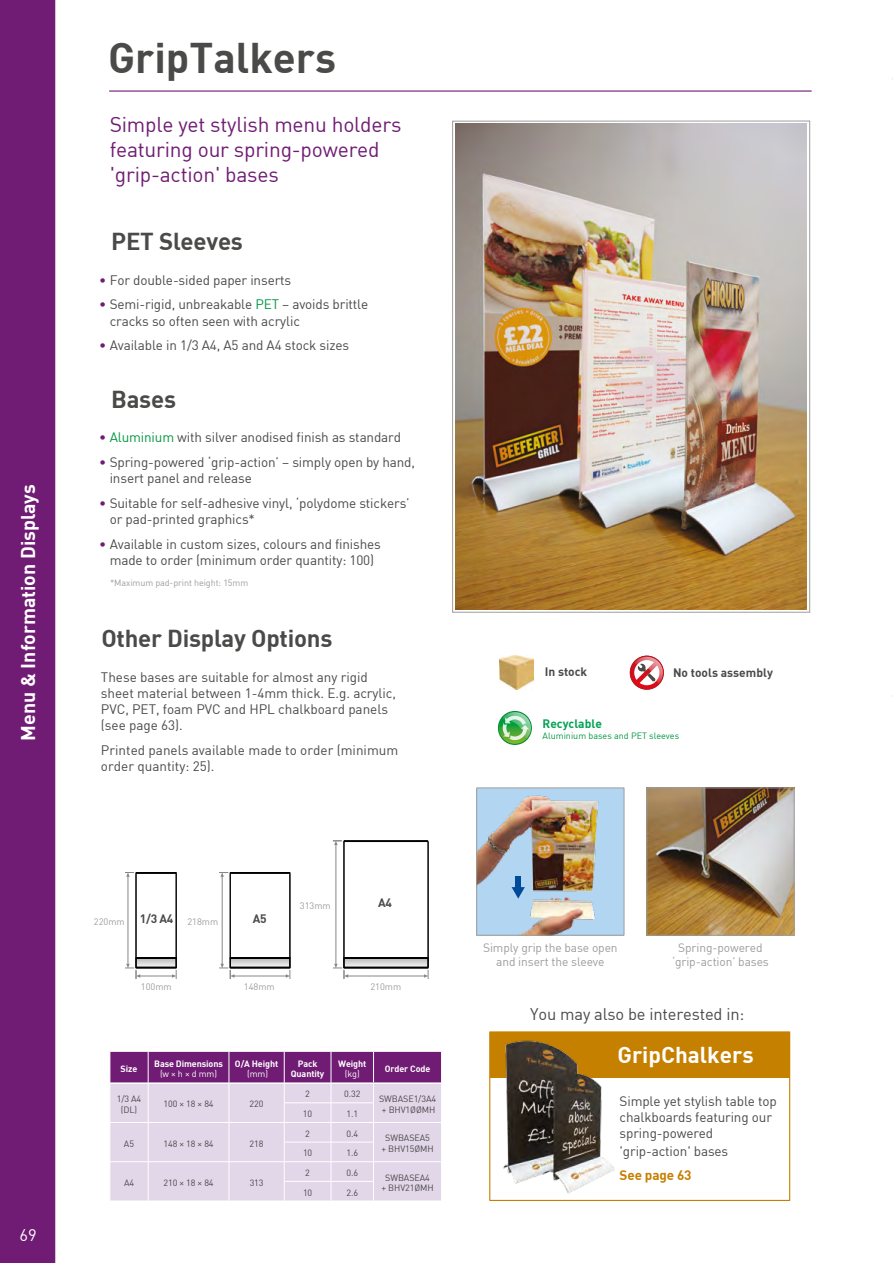
<style>
.page{position:relative;width:893px;height:1263px;background:#fff}
.page>*{position:absolute;margin:0;border:0;box-sizing:border-box;transform-origin:0 0}
.t1{font:42px "DIN Bold";color:#4a4a49}
.t2{font:24px "DIN Bold";letter-spacing:-.01em;color:#4a4a49}
.t3{font:22.5px "DIN Bold";color:#fff}
.t4{font:21px/25.2px "DIN";letter-spacing:-.01em;color:#701c74}
.t5{font:19.5px "DIN Bold";color:#fff}
.t6{font:16.5px "DIN";letter-spacing:-.01em;color:#4a4a49}
.t7{font:16.5px "DIN";color:#fff}
.t8{font:13.5px/16.2px "DIN";letter-spacing:-.01em;color:#4a4a49}
.t9{font:13.5px "DIN Bold";letter-spacing:-.01em;color:#c68000}
.t10{font:12px/13.5px "DIN";letter-spacing:-.01em;color:#9d9d9c;text-align:center}
.t11{font:12px "DIN Bold";color:#4a4a49}
.t12{font:12px "DIN Bold";color:#00a254}
.t13{font:9.3px "DIN";color:#9d9d9c}
.t14{font:9px/10.5px "DIN";letter-spacing:-.01em;color:#4a4a49;text-align:center}
.t15{font:9px/10.5px "DIN Bold";letter-spacing:-.01em;color:#fff;text-align:center}
.t16{font:9px "DIN";letter-spacing:-.01em;color:#9d9d9c}
.t17{font:9px "DIN";color:#009641}
.t18{font:9px "DIN";color:#fff}
.s1{color:#701c74}
.s2{color:#009641}
</style>
<div class="page">
<hr style="left:110px;top:90px;width:701px;height:2px;background:#701c74">
<img style="left:455px;top:124px;width:352px;height:485px">
<img style="left:478px;top:789px;width:144px;height:144px">
<div style="left:476px;top:787px;width:148px;height:148px;border:1px solid #9d9d9c"></div>
<img style="left:648px;top:789px;width:144px;height:144px">
<div style="left:646px;top:787px;width:148px;height:148px;border:1px solid #9d9d9c"></div>
<svg style="left:234px;top:960px;width:52px;height:6px"></svg>
<hr style="left:230px;top:873px;width:1px;height:84px;background:#000">
<hr style="left:230px;top:873px;width:60px;height:1px;background:#000">
<hr style="left:290px;top:873px;width:1px;height:84px;background:#000">
<hr style="left:230px;top:872px;width:60px;height:1px;background:#000">
<hr style="left:230px;top:958px;width:60px;height:1px;background:#000">
<hr style="left:230px;top:967px;width:60px;height:1px;background:#000">
<hr style="left:230px;top:957px;width:60px;height:1px;background:#000">
<hr style="left:230px;top:968px;width:60px;height:1px;background:#000">
<svg style="left:348px;top:960px;width:76px;height:6px"></svg>
<hr style="left:344px;top:841px;width:1px;height:116px;background:#000">
<hr style="left:344px;top:841px;width:84px;height:1px;background:#000">
<hr style="left:428px;top:841px;width:1px;height:116px;background:#000">
<hr style="left:344px;top:840px;width:84px;height:1px;background:#000">
<hr style="left:344px;top:958px;width:84px;height:1px;background:#000">
<hr style="left:344px;top:967px;width:84px;height:1px;background:#000">
<hr style="left:344px;top:957px;width:84px;height:1px;background:#000">
<hr style="left:344px;top:968px;width:84px;height:1px;background:#000">
<svg style="left:140px;top:960px;width:32px;height:6px"></svg>
<hr style="left:136px;top:873px;width:1px;height:84px;background:#000">
<hr style="left:136px;top:873px;width:40px;height:1px;background:#000">
<hr style="left:176px;top:873px;width:1px;height:84px;background:#000">
<hr style="left:136px;top:872px;width:40px;height:1px;background:#000">
<hr style="left:136px;top:958px;width:40px;height:1px;background:#000">
<hr style="left:136px;top:967px;width:40px;height:1px;background:#000">
<hr style="left:136px;top:957px;width:40px;height:1px;background:#000">
<hr style="left:136px;top:968px;width:40px;height:1px;background:#000">
<svg style="left:172px;top:957px;width:5px;height:22px"></svg>
<hr style="left:139px;top:976px;width:34px;height:1px;background:#878787">
<svg style="left:286px;top:957px;width:5px;height:22px"></svg>
<hr style="left:233px;top:976px;width:54px;height:1px;background:#878787">
<svg style="left:424px;top:958px;width:5px;height:21px"></svg>
<hr style="left:347px;top:976px;width:78px;height:1px;background:#878787">
<svg style="left:125px;top:957px;width:15px;height:22px"></svg>
<svg style="left:125px;top:872px;width:12px;height:5px"></svg>
<hr style="left:128px;top:875px;width:1px;height:90px;background:#878787">
<svg style="left:219px;top:957px;width:15px;height:22px"></svg>
<svg style="left:219px;top:872px;width:12px;height:5px"></svg>
<hr style="left:222px;top:875px;width:1px;height:90px;background:#878787">
<svg style="left:333px;top:957px;width:15px;height:22px"></svg>
<svg style="left:333px;top:840px;width:12px;height:5px"></svg>
<hr style="left:336px;top:844px;width:1px;height:121px;background:#878787">
<div style="left:516px;top:876px;width:5px;height:13px;background:#004a9a"></div>
<svg style="left:512px;top:887px;width:13px;height:11px"></svg>
<div style="left:490px;top:1032px;width:300px;height:45px;background:#c68000"></div>
<div style="left:489px;top:1031px;width:301px;height:170px;border:1px solid #c68000"></div>
<img style="left:496px;top:1040px;width:121px;height:154px">
<svg style="left:110px;top:1051px;width:332px;height:150px;background:#ccb2d2"></svg>
<img style="left:500px;top:655px;width:34px;height:35px">
<svg style="left:630px;top:656px;width:34px;height:34px"></svg>
<svg style="left:498px;top:711px;width:34px;height:34px"></svg>
<div style="left:0;top:0;width:56px;height:1263px;background:#701c74"></div>
<h3 class="t5" style="left:15px;top:740px;width:258px;rotate:-90deg">Menu &amp; Information Displays</h3>
<p class="t7" style="left:20px;top:1225px;width:19px">69</p>
<h1 class="t1" style="left:108px;top:31px;width:230px">GripTalkers</h1>
<h3 class="t4" style="left:110px;top:111px;width:293px">Simple yet stylish menu holders featuring our spring-powered 'grip-action' bases</h3>
<h2 class="t2" style="left:111px;top:225px;width:133px">PET Sleeves</h2>
<p class="t8" style="left:99px;top:271px;width:194px"><span class="s1">•</span> For double-sided paper inserts</p>
<p class="t8" style="left:110px;top:296px;width:260px;text-indent:-11px"><span class="s1">•</span> Semi-rigid, unbreakable <span class="s2">PET</span> – avoids brittle cracks so often seen with acrylic</p>
<p class="t8" style="left:99px;top:337px;width:252px"><span class="s1">•</span> Available in 1/3 A4, A5 and A4 stock sizes</p>
<h2 class="t2" style="left:111px;top:383px;width:66px">Bases</h2>
<p class="t8" style="left:99px;top:429px;width:304px"><span class="s1">•</span> <span class="s2">Aluminium</span> with silver anodised finish as standard</p>
<p class="t8" style="left:110px;top:454px;width:307px;text-indent:-11px"><span class="s1">•</span> Spring-powered ‘grip-action’ – simply open by hand, insert panel and release</p>
<p class="t8" style="left:110px;top:495px;width:302px;text-indent:-11px"><span class="s1">•</span> Suitable for self-adhesive vinyl, ‘polydome stickers’ or pad-printed graphics*</p>
<p class="t8" style="left:99px;top:536px;width:283px;text-align:center"><span class="s1">•</span> Available in custom sizes, colours and finishes made to order (minimum order quantity: 100)</p>
<p class="t16" style="left:110px;top:577px;width:140px">*Maximum pad-print height: 15mm</p>
<h2 class="t2" style="left:101px;top:622px;width:233px">Other Display Options</h2>
<p class="t8" style="left:101px;top:668px;width:297px">These bases are suitable for almost any rigid sheet material between 1-4mm thick. E.g. acrylic, PVC, PET, foam PVC and HPL chalkboard panels (see page 63).</p>
<p class="t8" style="left:101px;top:742px;width:299px">Printed panels available made to order (minimum order quantity: 25).</p>
<p class="t11" style="left:545px;top:664px;width:44px">In stock</p>
<p class="t11" style="left:673px;top:665px;width:101px">No tools assembly</p>
<p class="t12" style="left:542px;top:716px;width:61px">Recyclable</p>
<p class="t17" style="left:542px;top:730px;width:138px">Aluminium bases and PET sleeves</p>
<p class="t13" style="left:94px;top:916px;width:32px">220mm</p>
<p class="t11" style="left:140px;top:911px;width:35px">1/3 A4</p>
<p class="t11" style="left:253px;top:911px;width:15px">A5</p>
<p class="t13" style="left:187px;top:916px;width:32px">218mm</p>
<p class="t13" style="left:300px;top:900px;width:32px">313mm</p>
<p class="t11" style="left:378px;top:895px;width:15px">A4</p>
<p class="t13" style="left:141px;top:980px;width:32px">100mm</p>
<p class="t13" style="left:244px;top:980px;width:32px">148mm</p>
<p class="t13" style="left:370px;top:980px;width:32px">210mm</p>
<p class="t15" style="left:121px;top:1063px;width:18px">Size</p>
<p class="t15" style="left:154px;top:1058px;width:70px">Base Dimensions</p>
<p class="t18" style="left:160px;top:1068px;width:59px">(w × h × d mm)</p>
<p class="t15" style="left:235px;top:1058px;width:45px">O/A Height</p>
<p class="t18" style="left:247px;top:1068px;width:22px">(mm)</p>
<p class="t15" style="left:291px;top:1058px;width:35px">Pack<br>Quantity</p>
<p class="t15" style="left:338px;top:1058px;width:30px">Weight</p>
<p class="t18" style="left:345px;top:1068px;width:16px">(kg)</p>
<p class="t15" style="left:385px;top:1063px;width:47px">Order Code</p>
<p class="t14" style="left:117px;top:1093px;width:26px">1/3 A4 (DL)</p>
<p class="t14" style="left:163px;top:1098px;width:52px">100 × 18 × 84</p>
<p class="t14" style="left:250px;top:1098px;width:15px">220</p>
<p class="t14" style="left:305px;top:1089px;width:6px">2</p>
<p class="t14" style="left:344px;top:1089px;width:18px">0.32</p>
<p class="t14" style="left:303px;top:1108px;width:11px">10</p>
<p class="t14" style="left:346px;top:1108px;width:13px">1.1</p>
<p class="t14" style="left:379px;top:1093px;width:59px">SWBASE1/3A4 + BHV1ØØMH</p>
<p class="t14" style="left:124px;top:1138px;width:12px">A5</p>
<p class="t14" style="left:163px;top:1138px;width:52px">148 × 18 × 84</p>
<p class="t14" style="left:250px;top:1138px;width:15px">218</p>
<p class="t14" style="left:305px;top:1128px;width:6px">2</p>
<p class="t14" style="left:346px;top:1128px;width:13px">0.4</p>
<p class="t14" style="left:303px;top:1148px;width:11px">10</p>
<p class="t14" style="left:346px;top:1148px;width:13px">1.6</p>
<p class="t14" style="left:381px;top:1132px;width:54px">SWBASEA5<br>+ BHV15ØMH</p>
<p class="t14" style="left:124px;top:1177px;width:12px">A4</p>
<p class="t14" style="left:163px;top:1177px;width:52px">210 × 18 × 84</p>
<p class="t14" style="left:250px;top:1177px;width:15px">313</p>
<p class="t14" style="left:305px;top:1167px;width:6px">2</p>
<p class="t14" style="left:346px;top:1167px;width:13px">0.6</p>
<p class="t14" style="left:303px;top:1187px;width:11px">10</p>
<p class="t14" style="left:346px;top:1187px;width:13px">2.6</p>
<p class="t14" style="left:381px;top:1172px;width:54px">SWBASEA4<br>+ BHV21ØMH</p>
<p class="t10" style="left:483px;top:941px;width:136px">Simply grip the base open and insert the sleeve</p>
<p class="t10" style="left:672px;top:941px;width:98px">Spring-powered ‘grip-action’ bases</p>
<p class="t6" style="left:530px;top:1003px;width:216px">You may also be interested in:</p>
<h3 class="t3" style="left:617px;top:1040px;width:138px">GripChalkers</h3>
<p class="t8" style="left:620px;top:1093px;width:159px">Simple yet stylish table top chalkboards featuring our spring-powered 'grip-action' bases</p>
<p class="t9" style="left:620px;top:1166px;width:74px">See page 63</p>
</div>
